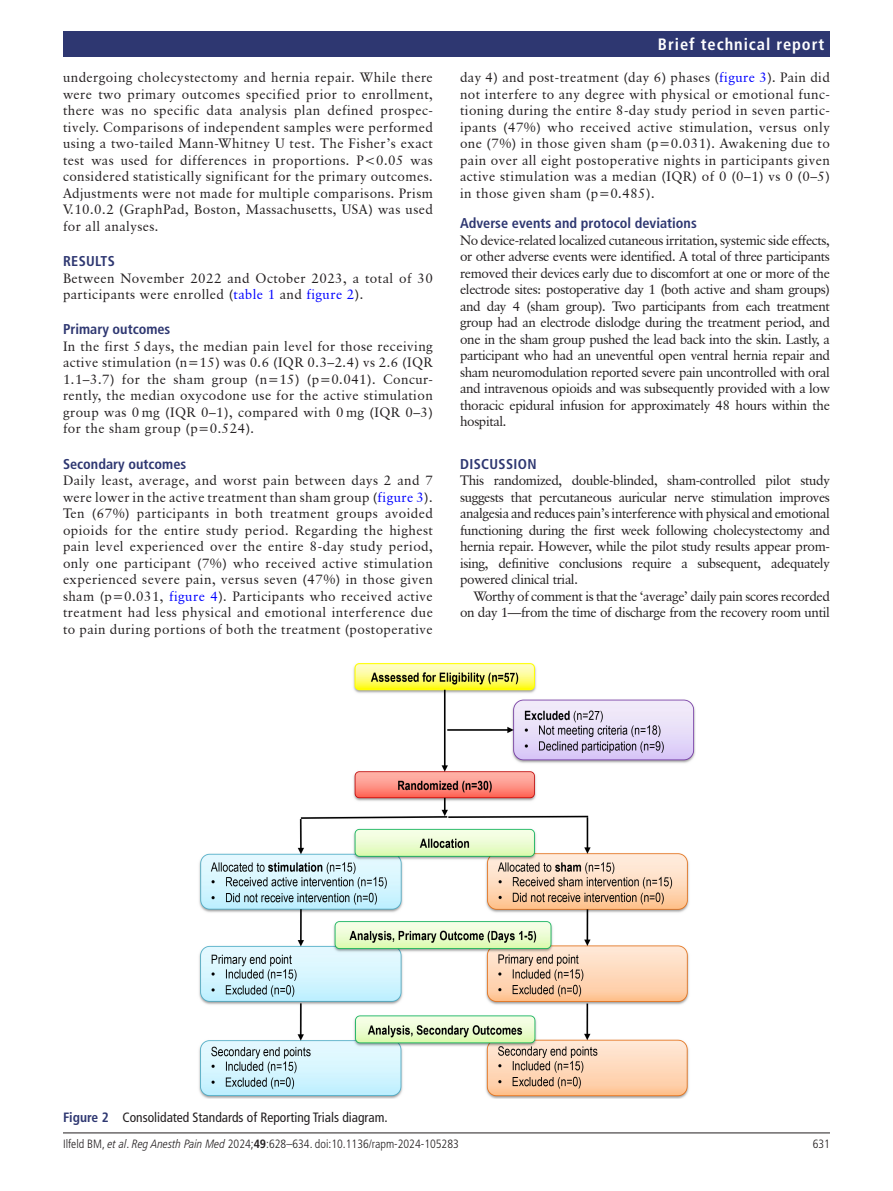
<style>
.page{position:relative;width:893px;height:1191px;background:#fff}
.page>*{position:absolute;margin:0;border:0;box-sizing:border-box;transform-origin:0 0}
.t1{font:700 condensed 16.5px "Frutiger LT Pro";letter-spacing:.055em;color:#fff}
.t2{font:700 condensed 14.25px "Frutiger LT Pro";color:#2e3771}
.t3{font:700 condensed 14.25px "Frutiger LT Pro";letter-spacing:.025em;color:#2e3771}
.t4{font:13.5px/16.5px "Classical Garamond BT";letter-spacing:.03em;color:#231f20;text-align:justify}
.t5{font:13.5px/16.5px "Classical Garamond BT";letter-spacing:-.025em;color:#231f20;text-align:right}
.t6{font:condensed 13.5px "Frutiger LT Pro";color:#231f20}
.t7{font:300 condensed 12px "Frutiger LT Pro";color:#231f20}
.s1{color:#00f}
.s2{font-weight:700;color:#2e3771}
.s3{font-style:italic}
.s4{font-weight:700}
</style>
<div class="page">
<hr style="left:63px;top:1132px;width:767px;height:1px;background:#231f20">
<div style="left:63px;top:31px;width:767px;height:25px;background:#2e3771"></div>
<img style="left:199px;top:663px;width:497px;height:435px">
<p class="t4" style="left:63px;top:69px;width:371px">undergoing cholecystectomy and hernia repair. While there were two primary outcomes specified prior to enrollment, there was no specific data analysis plan defined prospec&shy;tively. Comparisons of independent samples were performed using a two-tailed Mann-Whitney U test. The Fisher’s exact test was used for differences in proportions. P&lt;0.05 was considered statistically significant for the primary outcomes.<br>Adjustments were not made for multiple comparisons. Prism V.10.0.2 (GraphPad, Boston, Massachusetts, USA) was used for all analyses.</p>
<p class="t3" style="left:63px;top:253px;width:53px">RESULTS</p>
<p class="t4" style="left:63px;top:269px;width:371px">Between November 2022 and October 2023, a total of 30 participants were enrolled (<span class="s1">table 1</span> and <span class="s1">figure 2</span>).</p>
<p class="t2" style="left:63px;top:321px;width:109px">Primary outcomes</p>
<p class="t4" style="left:63px;top:338px;width:371px">In the first 5 days, the median pain level for those receiving active stimulation (n=15) was 0.6 (IQR 0.3–2.4) vs 2.6 (IQR 1.1–3.7) for the sham group (n=15) (p=0.041). Concur&shy;rently, the median oxycodone use for the active stimulation group was 0 mg (IQR 0–1), compared with 0 mg (IQR 0–3) for the sham group (p=0.524).</p>
<p class="t2" style="left:63px;top:455px;width:125px">Secondary outcomes</p>
<p class="t4" style="left:63px;top:472px;width:371px">Daily least, average, and worst pain between days 2 and 7 were lower in the active treatment than sham group (<span class="s1">figure 3</span>).<br>Ten (67%) participants in both treatment groups avoided opioids for the entire study period. Regarding the highest pain level experienced over the entire 8-day study period, only one participant (7%) who received active stimulation experienced severe pain, versus seven (47%) in those given sham (p=0.031, <span class="s1">figure 4</span>). Participants who received active treatment had less physical and emotional interference due to pain during portions of both the treatment (postoperative</p>
<p class="t1" style="left:658px;top:34px;width:168px">Brief technical report</p>
<p class="t4" style="left:460px;top:69px;width:371px">day 4) and post-treatment (day 6) phases (<span class="s1">figure 3</span>). Pain did not interfere to any degree with physical or emotional func&shy;tioning during the entire 8-day study period in seven partic&shy;ipants (47%) who received active stimulation, versus only one (7%) in those given sham (p=0.031). Awakening due to pain over all eight postoperative nights in participants given active stimulation was a median (IQR) of 0 (0–1) vs 0 (0–5) in those given sham (p=0.485).</p>
<p class="t2" style="left:460px;top:215px;width:238px">Adverse events and protocol deviations</p>
<p class="t4" style="left:460px;top:231px;width:371px">No device-related localized cutaneous irritation, systemic side effects, or other adverse events were identified. A total of three participants removed their devices early due to discomfort at one or more of the electrode sites: postoperative day 1 (both active and sham groups) and day 4 (sham group). Two participants from each treatment group had an electrode dislodge during the treatment period, and one in the sham group pushed the lead back into the skin. Lastly, a participant who had an uneventful open ventral hernia repair and sham neuromodulation reported severe pain uncontrolled with oral and intravenous opioids and was subsequently provided with a low thoracic epidural infusion for approximately 48 hours within the hospital.</p>
<p class="t3" style="left:460px;top:455px;width:78px">DISCUSSION</p>
<p class="t4" style="left:460px;top:472px;width:371px">This randomized, double-blinded, sham-controlled pilot study suggests that percutaneous auricular nerve stimulation improves analgesia and reduces pain’s interference with physical and emotional functioning during the first week following cholecystectomy and hernia repair. However, while the pilot study results appear prom&shy;ising, definitive conclusions require a subsequent, adequately powered clinical trial.</p>
<p class="t5" style="left:460px;top:587px;width:371px">Worthy of comment is that the ‘average’ daily pain scores recorded on day 1—from the time of discharge from the recovery room until</p>
<p class="t6" style="left:63px;top:1109px;width:326px"><span class="s2">Figure 2</span> Consolidated Standards of Reporting Trials diagram.</p>
<p class="t7" style="left:63px;top:1136px;width:397px">Ilfeld BM, <span class="s3">et al</span>. <span class="s3">Reg Anesth Pain Med</span> 2024;<span class="s4">49</span>:628–634. doi:10.1136/rapm-2024-105283</p>
<p class="t7" style="left:813px;top:1136px;width:19px">631</p>
</div>
